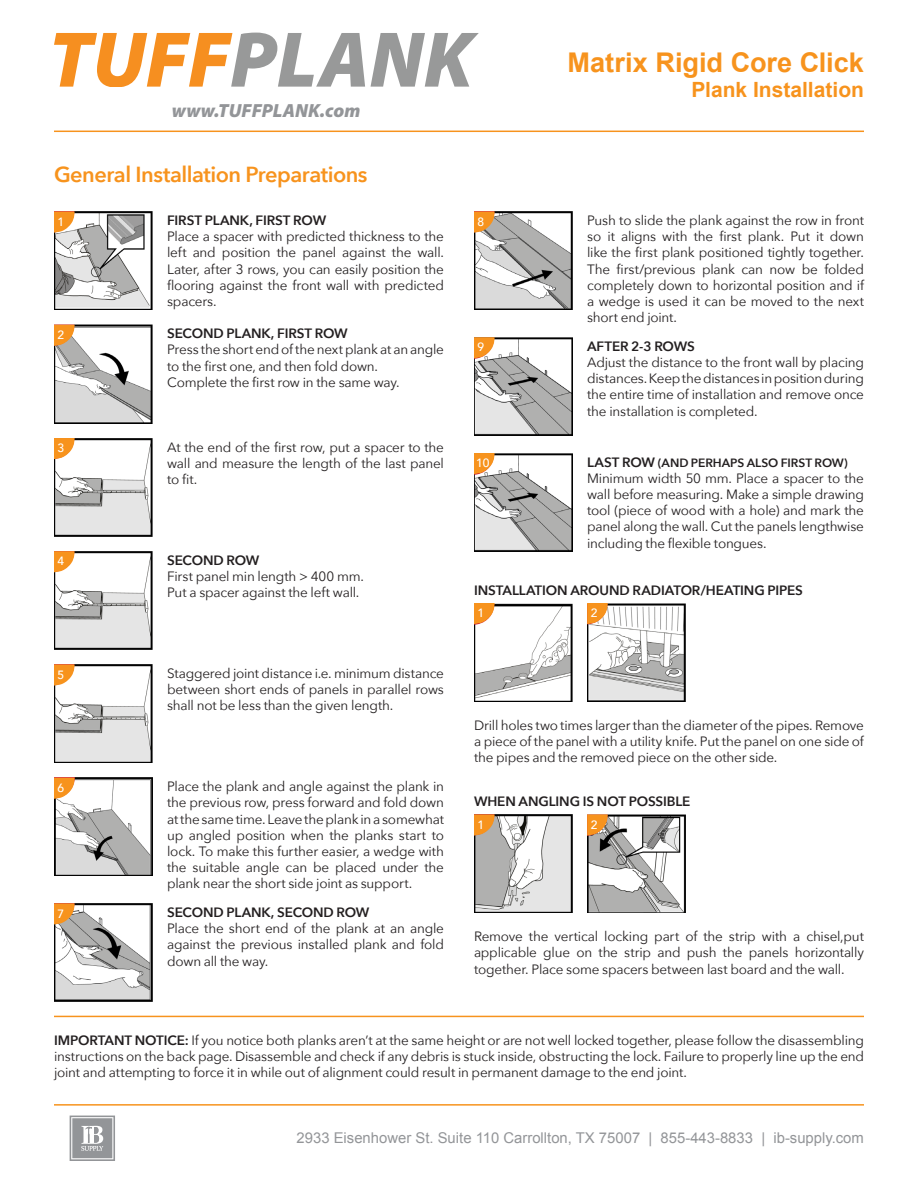
<style>
.page{position:relative;width:918px;height:1188px;background:#fff}
.page>*{position:absolute;margin:0;border:0;box-sizing:border-box;transform-origin:0 0}
.t1{font:700 27.15px "Arial";color:#f7931d}
.t2{font:600 21.75px "Avenir Next";letter-spacing:-.025em;color:#f7931d}
.t3{font:700 21px "Arial";color:#f7931d}
.t4{font:italic 900 19.05px "Myriad Pro";color:#939598}
.t5{font:14.85px "Arial";color:#939598}
.t6{font:13.5px/16.2px "Avenir Next";letter-spacing:-.015em;color:#231f20;text-align:justify}
.t7{font:600 13.5px "Avenir Next";letter-spacing:-.01em;color:#231f20}
.t8{font:600 12px "Avenir Next";letter-spacing:-.005em;color:#231f20}
.t9{font:500 12px "Avenir";color:#fff}
.s1{font-size:13.5px}
.s2{font-weight:600}
</style>
<div class="page">
<hr style="left:54px;top:131px;width:810px;height:1px;background:#f7931d">
<svg style="left:54px;top:33px;width:424px;height:54px"></svg>
<img style="left:54px;top:212px;width:98px;height:98px">
<svg style="left:54px;top:212px;width:21px;height:21px"></svg>
<img style="left:474px;top:603px;width:98px;height:98px">
<svg style="left:474px;top:603px;width:21px;height:21px"></svg>
<img style="left:474px;top:814px;width:98px;height:99px">
<svg style="left:474px;top:814px;width:21px;height:22px"></svg>
<img style="left:587px;top:603px;width:98px;height:98px">
<svg style="left:587px;top:603px;width:21px;height:21px"></svg>
<img style="left:587px;top:814px;width:98px;height:99px">
<svg style="left:587px;top:814px;width:21px;height:22px"></svg>
<img style="left:54px;top:325px;width:98px;height:98px">
<svg style="left:54px;top:325px;width:21px;height:21px"></svg>
<img style="left:54px;top:438px;width:98px;height:98px">
<svg style="left:54px;top:438px;width:21px;height:21px"></svg>
<img style="left:54px;top:551px;width:98px;height:98px">
<svg style="left:54px;top:551px;width:21px;height:21px"></svg>
<img style="left:54px;top:664px;width:98px;height:99px">
<svg style="left:54px;top:664px;width:21px;height:22px"></svg>
<img style="left:54px;top:778px;width:98px;height:98px">
<svg style="left:54px;top:778px;width:21px;height:21px"></svg>
<img style="left:54px;top:903px;width:98px;height:99px">
<svg style="left:54px;top:903px;width:21px;height:21px"></svg>
<img style="left:474px;top:212px;width:98px;height:98px">
<svg style="left:474px;top:212px;width:21px;height:21px"></svg>
<img style="left:474px;top:337px;width:98px;height:98px">
<svg style="left:474px;top:337px;width:21px;height:21px"></svg>
<img style="left:474px;top:453px;width:98px;height:98px">
<svg style="left:474px;top:453px;width:21px;height:21px"></svg>
<hr style="left:54px;top:1016px;width:810px;height:1px;background:#f7931d">
<hr style="left:54px;top:1104px;width:810px;height:2px;background:#f7931d">
<svg style="left:70px;top:1116px;width:45px;height:45px"></svg>
<h3 class="t4" style="left:172px;top:98px;width:190px">www.TUFFPLANK.com</h3>
<p class="t2" style="left:54px;top:155px;width:315px">General Installation Preparations</p>
<p class="t9" style="left:58px;top:211px;width:8px">1</p>
<p class="t7" style="left:167px;top:209px;width:161px">FIRST PLANK, FIRST ROW</p>
<p class="t6" style="left:167px;top:228px;width:278px">Place a spacer with predicted thickness to the left and position the panel against the wall.<br>Later, after 3 rows, you can easily position the flooring against the front wall with predicted spacers.</p>
<p class="t9" style="left:58px;top:324px;width:8px">2</p>
<p class="t7" style="left:167px;top:322px;width:182px">SECOND PLANK, FIRST ROW</p>
<p class="t6" style="left:167px;top:341px;width:278px">Press the short end of the next plank at an angle</p>
<p class="t6" style="left:167px;top:357px;width:212px">to the first one, and then fold down.</p>
<p class="t6" style="left:167px;top:374px;width:234px">Complete the first row in the same way.</p>
<p class="t9" style="left:58px;top:438px;width:8px">3</p>
<p class="t6" style="left:167px;top:438px;width:278px">At the end of the first row, put a spacer to the wall and measure the length of the last panel to fit.</p>
<p class="t9" style="left:58px;top:551px;width:8px">4</p>
<p class="t7" style="left:167px;top:548px;width:94px">SECOND ROW</p>
<p class="t6" style="left:167px;top:568px;width:198px">First panel min length &gt; 400 mm.</p>
<p class="t6" style="left:167px;top:584px;width:194px">Put a spacer against the left wall.</p>
<p class="t9" style="left:58px;top:664px;width:8px">5</p>
<p class="t6" style="left:167px;top:665px;width:278px">Staggered joint distance i.e. minimum distance</p>
<p class="t6" style="left:167px;top:681px;width:278px">between short ends of panels in parallel rows shall not be less than the given length.</p>
<p class="t9" style="left:58px;top:777px;width:8px">6</p>
<p class="t9" style="left:58px;top:903px;width:8px">7</p>
<p class="t6" style="left:167px;top:778px;width:278px">Place the plank and angle against the plank in the previous row, press forward and fold down at the same time. Leave the plank in a somewhat up angled position when the planks start to lock. To make this further easier, a wedge with the suitable angle can be placed under the plank near the short side joint as support.</p>
<p class="t7" style="left:167px;top:901px;width:204px">SECOND PLANK, SECOND ROW</p>
<p class="t6" style="left:167px;top:920px;width:278px">Place the short end of the plank at an angle against the previous installed plank and fold down all the way.</p>
<p class="t9" style="left:478px;top:211px;width:8px">8</p>
<p class="t9" style="left:478px;top:337px;width:8px">9</p>
<p class="t9" style="left:476px;top:453px;width:15px">10</p>
<h1 class="t1" style="left:568px;top:45px;width:298px">Matrix Rigid Core Click</h1>
<h3 class="t3" style="left:692px;top:76px;width:174px">Plank Installation</h3>
<p class="t6" style="left:587px;top:212px;width:278px">Push to slide the plank against the row in front so it aligns with the first plank. Put it down like the first plank positioned tightly together.<br>The first/previous plank can now be folded completely down to horizontal position and if a wedge is used it can be moved to the next short end joint.</p>
<p class="t7" style="left:587px;top:334px;width:109px">AFTER 2-3 ROWS</p>
<p class="t6" style="left:587px;top:354px;width:278px">Adjust the distance to the front wall by placing distances. Keep the distances in position during the entire time of installation and remove once the installation is completed.</p>
<p class="t8" style="left:587px;top:452px;width:262px"><span class="s1">LAST ROW</span> (AND PERHAPS ALSO FIRST ROW)</p>
<p class="t6" style="left:587px;top:469px;width:278px">Minimum width 50 mm. Place a spacer to the wall before measuring. Make a simple drawing tool (piece of wood with a hole) and mark the panel along the wall. Cut the panels lengthwise including the flexible tongues.</p>
<p class="t7" style="left:474px;top:578px;width:330px">INSTALLATION AROUND RADIATOR/HEATING PIPES</p>
<p class="t9" style="left:478px;top:603px;width:8px">1</p>
<p class="t9" style="left:591px;top:603px;width:8px">2</p>
<p class="t6" style="left:474px;top:716px;width:391px">Drill holes two times larger than the diameter of the pipes. Remove a piece of the panel with a utility knife. Put the panel on one side of the pipes and the removed piece on the other side.</p>
<p class="t7" style="left:474px;top:790px;width:218px">WHEN ANGLING IS NOT POSSIBLE</p>
<p class="t9" style="left:478px;top:814px;width:8px">1</p>
<p class="t9" style="left:591px;top:814px;width:8px">2</p>
<p class="t6" style="left:474px;top:928px;width:391px">Remove the vertical locking part of the strip with a chisel,put applicable glue on the strip and push the panels horizontally together. Place some spacers between last board and the wall.</p>
<p class="t6" style="left:54px;top:1031px;width:812px"><span class="s2">IMPORTANT NOTICE:</span> If you notice both planks aren’t at the same height or are not well locked together, please follow the disassembling instructions on the back page. Disassemble and check if any debris is stuck inside, obstructing the lock. Failure to properly line up the end joint and attempting to force it in while out of alignment could result in permanent damage to the end joint.</p>
<p class="t5" style="left:297px;top:1128px;width:569px">2933 Eisenhower St. Suite 110 Carrollton, TX 75007 | 855-443-8833 | ib-supply.com</p>
</div>
